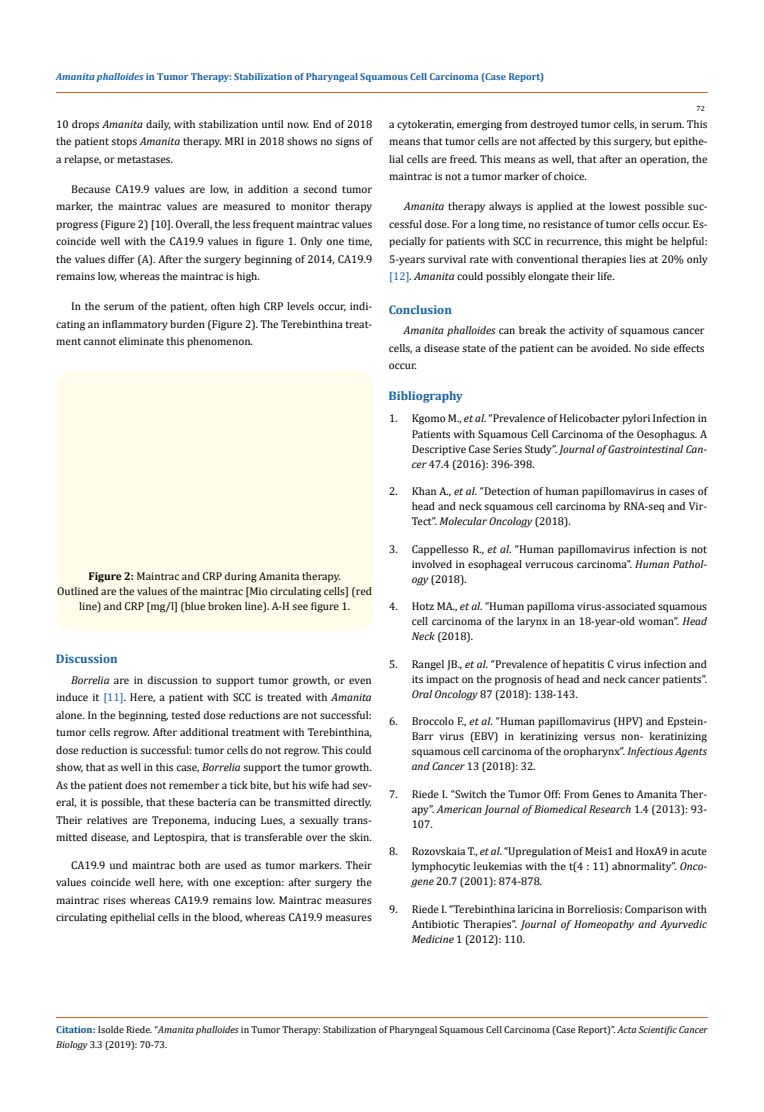
<style>
.page{position:relative;width:764px;height:1112px;background:#fff}
.page>*{position:absolute;margin:0;border:0;box-sizing:border-box;transform-origin:0 0}
.t1{font:700 12.5px "Cambria";color:#1560a6}
.t2{font:11.25px/17.5px "Cambria";color:#000;text-align:justify}
.t3{font:10px/15px "Cambria";color:#000}
.t4{font:700 10px "Cambria";color:#1560a6}
.t5{font:7.5px "Cambria";color:#000}
.s1{font-style:italic}
.s2{color:#1560a6}
.s3{font-weight:700}
.s4{font-weight:700;color:#035089}
</style>
<div class="page">
<hr style="left:56px;top:92px;width:651px;height:1px;background:#e05d1a">
<div style="left:56px;top:370px;width:317px;height:260px;background:#fffde9;border-radius:15px"></div>
<hr style="left:56px;top:1016px;width:651px;height:1px;background:#e05d1a">
<p class="t4" style="left:56px;top:70px;width:489px"><span class="s1">Amanita phalloides</span> in Tumor Therapy: Stabilization of Pharyngeal Squamous Cell Carcinoma (Case Report)</p>
<p class="t2" style="left:56px;top:115px;width:317px">10 drops <span class="s1">Amanita</span> daily, with stabilization until now. End of 2018 the patient stops <span class="s1">Amanita</span> therapy. MRI in 2018 shows no signs of a relapse, or metastases.</p>
<p class="t2" style="left:56px;top:180px;width:317px;text-indent:15px">Because CA19.9 values are low, in addition a second tumor marker, the maintrac values are measured to monitor therapy progress (Figure 2) [10]. Overall, the less frequent maintrac values coincide well with the CA19.9 values in figure 1. Only one time, the values differ (A). After the surgery beginning of 2014, CA19.9 remains low, whereas the maintrac is high.</p>
<p class="t2" style="left:56px;top:298px;width:317px;text-indent:15px">In the serum of the patient, often high CRP levels occur, indi&shy;cating an inflammatory burden (Figure 2). The Terebinthina treat&shy;ment cannot eliminate this phenomenon.</p>
<p class="t5" style="left:696px;top:104px;width:10px">72</p>
<p class="t2" style="left:389px;top:115px;width:320px">a cytokeratin, emerging from destroyed tumor cells, in serum. This means that tumor cells are not affected by this surgery, but epithe&shy;lial cells are freed. This means as well, that after an operation, the maintrac is not a tumor marker of choice.</p>
<p class="t2" style="left:389px;top:198px;width:320px;text-indent:15px"><span class="s1">Amanita</span> therapy always is applied at the lowest possible suc&shy;cessful dose. For a long time, no resistance of tumor cells occur. Es&shy;pecially for patients with SCC in recurrence, this might be helpful:<br>5-years survival rate with conventional therapies lies at 20% only <span class="s2">[12]</span>. <span class="s1">Amanita</span> could possibly elongate their life.</p>
<p class="t1" style="left:389px;top:300px;width:65px">Conclusion</p>
<p class="t2" style="left:389px;top:321px;width:317px;text-indent:15px"><span class="s1">Amanita phalloides</span> can break the activity of squamous cancer cells, a disease state of the patient can be avoided. No side effects occur.</p>
<p class="t2" style="left:57px;top:568px;width:316px;line-height:15px;text-align:center"><span class="s3">Figure 2:</span> Maintrac and CRP during Amanita therapy.<br>Outlined are the values of the maintrac [Mio circulating cells] (red line) and CRP [mg/l] (blue broken line). A-H see figure 1.</p>
<p class="t1" style="left:56px;top:650px;width:63px">Discussion</p>
<p class="t2" style="left:56px;top:671px;width:317px;text-indent:15px"><span class="s1">Borrelia</span> are in discussion to support tumor growth, or even induce it <span class="s2">[11]</span>. Here, a patient with SCC is treated with <span class="s1">Amanita </span>alone. In the beginning, tested dose reductions are not successful: tumor cells regrow. After additional treatment with Terebinthina, dose reduction is successful: tumor cells do not regrow. This could show, that as well in this case, <span class="s1">Borrelia</span> support the tumor growth.<br>As the patient does not remember a tick bite, but his wife had sev&shy;eral, it is possible, that these bacteria can be transmitted directly.<br>Their relatives are Treponema, inducing Lues, a sexually trans&shy;mitted disease, and Leptospira, that is transferable over the skin.</p>
<p class="t2" style="left:56px;top:856px;width:317px;text-indent:15px">CA19.9 und maintrac both are used as tumor markers. Their values coincide well here, with one exception: after surgery the maintrac rises whereas CA19.9 remains low. Maintrac measures circulating epithelial cells in the blood, whereas CA19.9 measures</p>
<p class="t1" style="left:389px;top:387px;width:76px">Bibliography</p>
<p class="t2" style="left:412px;top:411px;width:297px;line-height:15px;text-indent:-22px">1. Kgomo M., <span class="s1">et al</span>. “Prevalence of Helicobacter pylori Infection in Patients with Squamous Cell Carcinoma of the Oesophagus. A Descriptive Case Series Study”. <span class="s1">Journal of Gastrointestinal Can&shy;cer</span> 47.4 (2016): 396-398.</p>
<p class="t2" style="left:412px;top:483px;width:297px;line-height:15px;text-indent:-22px">2. Khan A., <span class="s1">et al</span>. “Detection of human papillomavirus in cases of head and neck squamous cell carcinoma by RNA-seq and Vir-Tect”. <span class="s1">Molecular Oncology</span> (2018).</p>
<p class="t2" style="left:412px;top:541px;width:297px;line-height:15px;text-indent:-22px">3. Cappellesso R., <span class="s1">et al</span>. “Human papillomavirus infection is not involved in esophageal verrucous carcinoma”. <span class="s1">Human Pathol&shy;ogy</span> (2018).</p>
<p class="t2" style="left:412px;top:598px;width:297px;line-height:15px;text-indent:-22px">4. Hotz MA., <span class="s1">et al</span>. “Human papilloma virus-associated squamous cell carcinoma of the larynx in an 18-year-old woman”. <span class="s1">Head Neck</span> (2018).</p>
<p class="t2" style="left:412px;top:656px;width:297px;line-height:15px;text-indent:-22px">5. Rangel JB., <span class="s1">et al</span>. “Prevalence of hepatitis C virus infection and its impact on the prognosis of head and neck cancer patients”.<br><span class="s1">Oral Oncology</span> 87 (2018): 138-143.</p>
<p class="t2" style="left:412px;top:713px;width:297px;line-height:15px;text-indent:-22px">6. Broccolo F., <span class="s1">et al</span>. “Human papillomavirus (HPV) and Epstein-Barr virus (EBV) in keratinizing versus non- keratinizing squamous cell carcinoma of the oropharynx”. <span class="s1">Infectious Agents and Cancer</span> 13 (2018): 32.</p>
<p class="t2" style="left:412px;top:786px;width:297px;line-height:15px;text-indent:-22px">7. Riede I. “Switch the Tumor Off: From Genes to Amanita Ther&shy;apy”. <span class="s1">American Journal of Biomedical Research</span> 1.4 (2013): 93- 107.</p>
<p class="t2" style="left:412px;top:843px;width:297px;line-height:15px;text-indent:-22px">8. Rozovskaia T., <span class="s1">et al</span>. “Upregulation of Meis1 and HoxA9 in acute lymphocytic leukemias with the t(4 : 11) abnormality”. <span class="s1">Onco&shy;gene</span> 20.7 (2001): 874-878.</p>
<p class="t2" style="left:412px;top:901px;width:297px;line-height:15px;text-indent:-22px">9. Riede I. “Terebinthina laricina in Borreliosis: Comparison with Antibiotic Therapies”. <span class="s1">Journal of Homeopathy and Ayurvedic Medicine</span> 1 (2012): 110.</p>
<p class="t3" style="left:56px;top:1022px;width:653px"><span class="s4">Citation:</span> Isolde Riede<span class="s1">.</span> “<span class="s1">Amanita phalloides</span> in Tumor Therapy: Stabilization of Pharyngeal Squamous Cell Carcinoma (Case Report)”. <span class="s1">Acta Scientific Cancer<br>Biology</span> 3.3 (2019): 70-73.</p>
</div>
